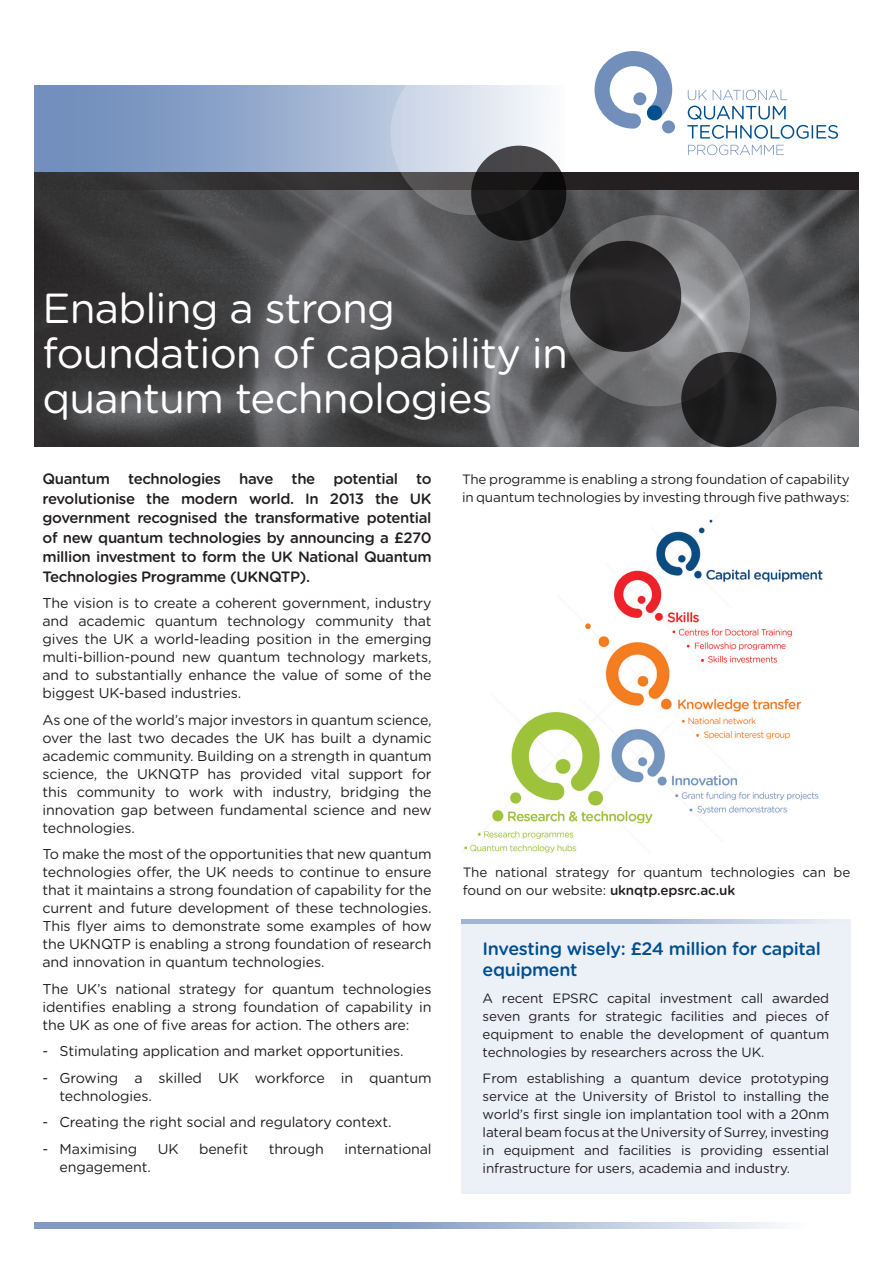
<style>
.page{position:relative;width:893px;height:1263px;background:#fff}
.page>*{position:absolute;margin:0;border:0;box-sizing:border-box;transform-origin:0 0}
.Title_in_header_-_Fr{font:42px/45px "Gotham Rounded";letter-spacing:-.02em;color:#fff}
.Title_in_body{font:500 18px/21px "Gotham Rounded";letter-spacing:-.02em;color:#004f8f}
.Introduction_Text{font:500 15px/19.5px "Gotham Rounded";letter-spacing:-.025em;color:#231f20;text-align:justify}
.Body_text{font:14.25px/18px "Gotham Rounded";letter-spacing:-.01em;color:#231f20;text-align:justify}
.Body_text-2{font:13.5px/18px "Gotham Rounded";letter-spacing:-.01em;color:#231f20;text-align:justify}
.s1{font-weight:500}
</style>
<div class="page">
<div style="left:662px;top:120px;width:13px;height:13px;background:#728fbc;border-radius:50%"></div>
<svg style="left:594px;top:51px;width:78px;height:78px"></svg>
<svg style="left:688px;top:145px;width:96px;height:10px"></svg>
<svg style="left:687px;top:106px;width:151px;height:33px"></svg>
<svg style="left:688px;top:90px;width:99px;height:10px"></svg>
<svg style="left:34px;top:86px;width:528px;height:86px;background:#90a7cb"></svg>
<img style="left:34px;top:189px;width:825px;height:257px">
<svg style="left:34px;top:172px;width:825px;height:17px;background:#2d2a2b"></svg>
<img style="left:462px;top:570px;width:361px;height:283px">
<svg style="left:390px;top:51px;width:163px;height:164px"></svg>
<svg style="left:471px;top:146px;width:95px;height:95px;background:#232223"></svg>
<svg style="left:551px;top:206px;width:308px;height:364px"></svg>
<svg style="left:34px;top:1222px;width:742px;height:7px;background:#9eb2d1"></svg>
<div style="left:461px;top:919px;width:390px;height:275px;background:#ecf0f7"></div>
<svg style="left:461px;top:919px;width:349px;height:5px;background:#b1c0da"></svg>
<p class="Title_in_header_-_Fr" style="left:43px;top:283px;width:527px">Enabling a strong foundation of capability in quantum technologies</p>
<p class="Introduction_Text" style="left:43px;top:468px;width:391px">Quantum technologies have the potential to revolutionise the modern world. In 2013 the UK government recognised the transformative potential of new quantum technologies by announcing a £270 million investment to form the UK National Quantum Technologies Programme (UKNQTP).</p>
<p class="Body_text" style="left:43px;top:593px;width:391px">The vision is to create a coherent government, industry and academic quantum technology community that gives the UK a world-leading position in the emerging multi-billion-pound new quantum technology markets, and to substantially enhance the value of some of the biggest UK-based industries.</p>
<p class="Body_text" style="left:43px;top:710px;width:391px">As one of the world’s major investors in quantum science, over the last two decades the UK has built a dynamic academic community. Building on a strength in quantum science, the UKNQTP has provided vital support for this community to work with industry, bridging the innovation gap between fundamental science and new technologies.</p>
<p class="Body_text" style="left:43px;top:844px;width:391px">To make the most of the opportunities that new quantum technologies offer, the UK needs to continue to ensure that it maintains a strong foundation of capability for the current and future development of these technologies.<br>This flyer aims to demonstrate some examples of how the UKNQTP is enabling a strong foundation of research and innovation in quantum technologies.</p>
<p class="Body_text" style="left:43px;top:979px;width:391px">The UK’s national strategy for quantum technologies identifies enabling a strong foundation of capability in the UK as one of five areas for action. The others are:</p>
<p class="Body_text" style="left:43px;top:1041px;width:363px">- Stimulating application and market opportunities.</p>
<p class="Body_text" style="left:60px;top:1068px;width:374px;text-indent:-17px">- Growing a skilled UK workforce in quantum technologies.</p>
<p class="Body_text" style="left:43px;top:1112px;width:351px">- Creating the right social and regulatory context.</p>
<p class="Body_text" style="left:43px;top:1139px;width:96px">- Maximising</p>
<p class="Body_text" style="left:158px;top:1139px;width:22px">UK</p>
<p class="Body_text" style="left:199px;top:1139px;width:51px">benefit</p>
<p class="Body_text" style="left:269px;top:1139px;width:57px">through</p>
<p class="Body_text" style="left:345px;top:1139px;width:89px">international</p>
<p class="Body_text" style="left:60px;top:1157px;width:93px">engagement.</p>
<p class="Body_text-2" style="left:462px;top:469px;width:389px">The programme is enabling a strong foundation of capability in quantum technologies by investing through five pathways:</p>
<p class="Body_text-2" style="left:463px;top:863px;width:389px">The national strategy for quantum technologies can be found on our website: <span class="s1">uknqtp.epsrc.ac.uk</span></p>
<p class="Title_in_body" style="left:483px;top:938px;width:340px">Investing wisely: £24 million for capital equipment</p>
<p class="Body_text-2" style="left:483px;top:988px;width:348px">A recent EPSRC capital investment call awarded seven grants for strategic facilities and pieces of equipment to enable the development of quantum technologies by researchers across the UK.</p>
<p class="Body_text-2" style="left:483px;top:1069px;width:348px">From establishing a quantum device prototyping service at the University of Bristol to installing the world’s first single ion implantation tool with a 20nm lateral beam focus at the University of Surrey, investing in equipment and facilities is providing essential infrastructure for users, academia and industry.</p>
</div>
